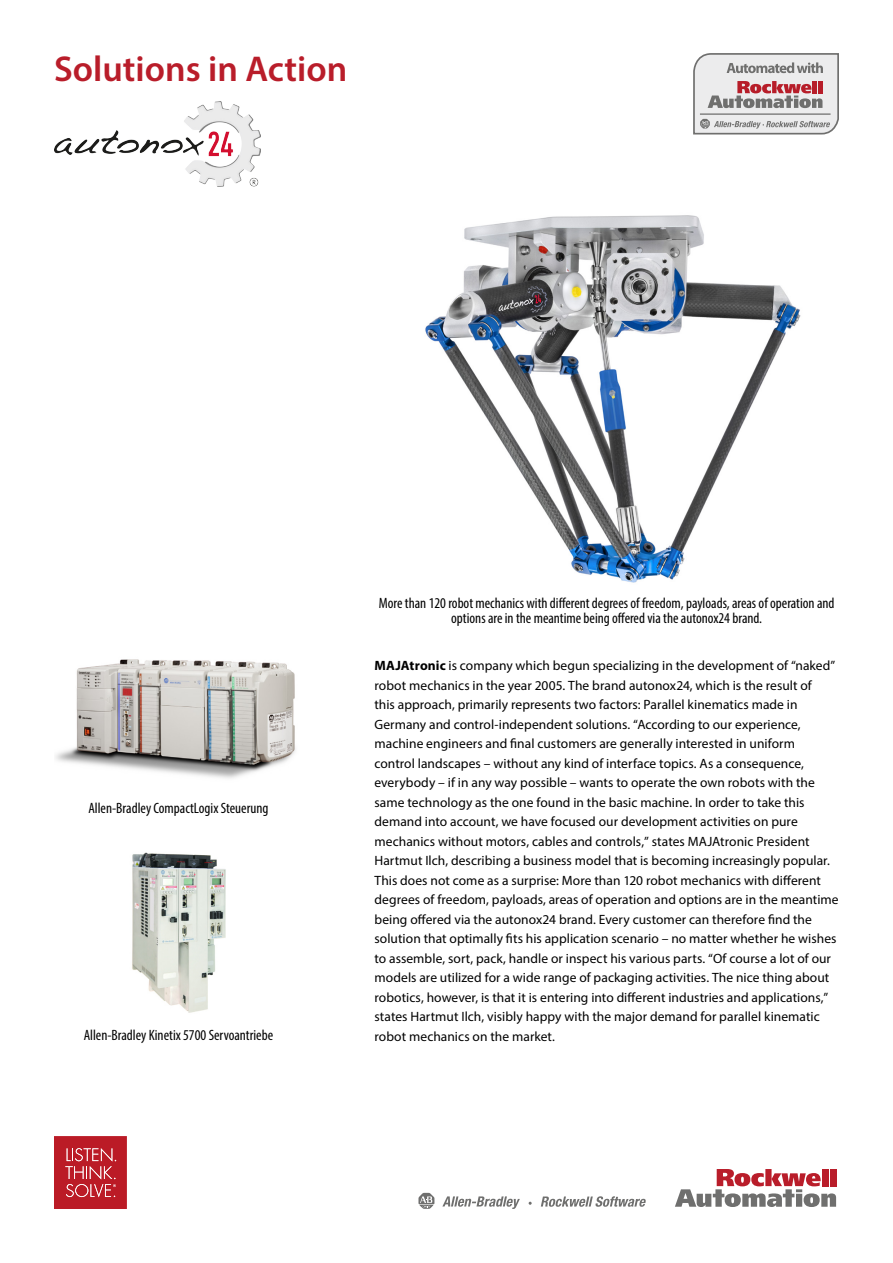
<style>
.page{position:relative;width:893px;height:1263px;background:#fff}
.page>*{position:absolute;margin:0;border:0;box-sizing:border-box;transform-origin:0 0}
.t1{font:600 36px "Myriad Pro";color:#b91d2a}
.t2{font:condensed 15px/15px "Myriad Pro";color:#000;text-align:center}
.t3{font:13.5px/19.5px "Myriad Pro";letter-spacing:.005em;color:#000}
.s1{font-weight:700}
</style>
<div class="page">
<svg style="left:418px;top:1193px;width:16px;height:16px"></svg>
<svg style="left:442px;top:1196px;width:78px;height:13px"></svg>
<svg style="left:541px;top:1196px;width:105px;height:11px"></svg>
<svg style="left:675px;top:1169px;width:161px;height:38px"></svg>
<div style="left:822px;top:1169px;width:6px;height:17px;background:#b91d2a"></div>
<div style="left:830px;top:1169px;width:6px;height:17px;background:#b91d2a"></div>
<svg style="left:54px;top:1136px;width:73px;height:73px"></svg>
<img style="left:54px;top:101px;width:206px;height:85px">
<svg style="left:693px;top:53px;width:146px;height:81px"></svg>
<hr style="left:700px;top:113px;width:131px;height:2px;background:#6f6f6e">
<img style="left:132px;top:852px;width:94px;height:161px">
<img style="left:55px;top:659px;width:240px;height:120px">
<img style="left:425px;top:215px;width:376px;height:368px">
<h1 class="t1" style="left:54px;top:46px;width:295px">Solutions in Action</h1>
<p class="t2" style="left:88px;top:801px;width:182px">Allen-Bradley CompactLogix Steuerung</p>
<p class="t2" style="left:84px;top:1027px;width:191px">Allen-Bradley Kinetix 5700 Servoantriebe</p>
<p class="t2" style="left:379px;top:595px;width:457px">More than 120 robot mechanics with different degrees of freedom, payloads, areas of operation and options are in the meantime being offered via the autonox24 brand.</p>
<p class="t3" style="left:374px;top:656px;width:466px"><span class="s1">MAJAtronic</span> is company which begun specializing in the development of “naked” robot mechanics in the year 2005. The brand autonox24, which is the result of<br>this approach, primarily represents two factors: Parallel kinematics made in Germany and control-independent solutions. “According to our experience, machine engineers and final customers are generally interested in uniform control landscapes – without any kind of interface topics. As a consequence, everybody – if in any way possible – wants to operate the own robots with the same technology as the one found in the basic machine. In order to take this demand into account, we have focused our development activities on pure mechanics without motors, cables and controls,” states MAJAtronic President Hartmut Ilch, describing a business model that is becoming increasingly popular.<br>This does not come as a surprise: More than 120 robot mechanics with different degrees of freedom, payloads, areas of operation and options are in the meantime being offered via the autonox24 brand. Every customer can therefore find the solution that optimally fits his application scenario – no matter whether he wishes to assemble, sort, pack, handle or inspect his various parts. “Of course a lot of our models are utilized for a wide range of packaging activities. The nice thing about robotics, however, is that it is entering into different industries and applications,” states Hartmut Ilch, visibly happy with the major demand for parallel kinematic robot mechanics on the market.</p>
</div>
